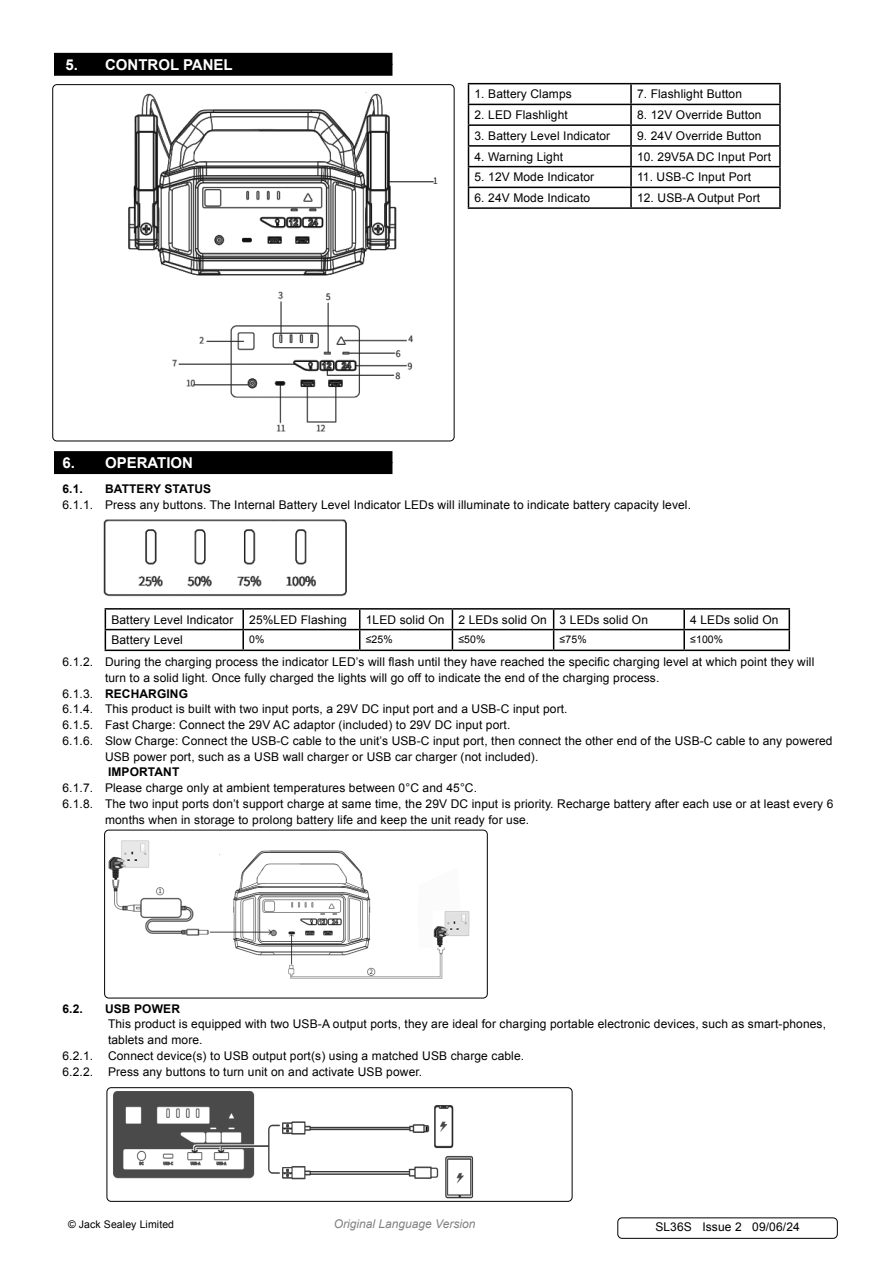
<style>
.page{position:relative;width:893px;height:1263px;background:#fff}
.page>*{position:absolute;margin:0;border:0;box-sizing:border-box;transform-origin:0 0}
.t1{font:700 15px "Arial";color:#fff}
.Body{font:12px/15.8px "Arial";letter-spacing:.01em;color:#000}
.Body-2{font:700 12px "Arial";letter-spacing:.01em;color:#000}
.t2{font:italic 12px "Arial";color:#818181}
.Body__Footer{font:12px "Arial";letter-spacing:.01em;color:#000}
.Body__Justified__7pt{font:10.5px "Arial";letter-spacing:.01em;color:#000}
.s1{font-weight:400}
</style>
<div class="page">
<div style="left:54px;top:64px;width:338px;height:12px;background:#000"></div>
<div style="left:54px;top:53px;width:338px;height:12px;background:#000"></div>
<div style="left:54px;top:462px;width:338px;height:12px;background:#000"></div>
<div style="left:54px;top:451px;width:338px;height:12px;background:#000"></div>
<div style="left:617px;top:1217px;width:221px;height:22px;border:1px solid #000;border-radius:4px"></div>
<img style="left:128px;top:85px;width:326px;height:355px">
<div style="left:53px;top:84px;width:401px;height:357px;border:1px solid #000;border-radius:4px"></div>
<hr style="left:468px;top:83px;width:163px;height:1px;background:#000">
<hr style="left:631px;top:83px;width:150px;height:1px;background:#000">
<hr style="left:630px;top:84px;width:2px;height:20px;background:#000">
<hr style="left:779px;top:84px;width:2px;height:20px;background:#000">
<hr style="left:468px;top:104px;width:163px;height:1px;background:#000">
<hr style="left:631px;top:104px;width:150px;height:1px;background:#000">
<hr style="left:468px;top:124px;width:163px;height:2px;background:#000">
<hr style="left:631px;top:124px;width:150px;height:2px;background:#000">
<hr style="left:468px;top:145px;width:163px;height:2px;background:#000">
<hr style="left:631px;top:145px;width:150px;height:2px;background:#000">
<svg style="left:630px;top:105px;width:2px;height:61px"></svg>
<svg style="left:779px;top:105px;width:2px;height:61px"></svg>
<hr style="left:468px;top:166px;width:163px;height:1px;background:#000">
<hr style="left:631px;top:166px;width:150px;height:1px;background:#000">
<hr style="left:630px;top:167px;width:2px;height:20px;background:#000">
<hr style="left:779px;top:167px;width:2px;height:20px;background:#000">
<hr style="left:468px;top:187px;width:163px;height:1px;background:#000">
<svg style="left:468px;top:84px;width:1px;height:123px"></svg>
<hr style="left:631px;top:187px;width:150px;height:1px;background:#000">
<svg style="left:630px;top:188px;width:2px;height:19px"></svg>
<svg style="left:779px;top:188px;width:2px;height:19px"></svg>
<hr style="left:468px;top:207px;width:163px;height:2px;background:#000">
<hr style="left:631px;top:207px;width:150px;height:2px;background:#000">
<img style="left:103px;top:519px;width:244px;height:77px">
<hr style="left:105px;top:608px;width:138px;height:2px;background:#000">
<hr style="left:243px;top:608px;width:117px;height:2px;background:#000">
<svg style="left:242px;top:610px;width:2px;height:19px"></svg>
<hr style="left:360px;top:608px;width:92px;height:2px;background:#000">
<hr style="left:452px;top:608px;width:102px;height:2px;background:#000">
<hr style="left:554px;top:608px;width:130px;height:2px;background:#000">
<hr style="left:684px;top:608px;width:106px;height:2px;background:#000">
<svg style="left:683px;top:610px;width:2px;height:19px"></svg>
<hr style="left:105px;top:629px;width:138px;height:1px;background:#000">
<svg style="left:105px;top:610px;width:1px;height:40px"></svg>
<hr style="left:243px;top:629px;width:117px;height:1px;background:#000">
<hr style="left:242px;top:630px;width:2px;height:20px;background:#000">
<hr style="left:360px;top:629px;width:92px;height:1px;background:#000">
<svg style="left:359px;top:610px;width:1px;height:40px"></svg>
<hr style="left:452px;top:629px;width:102px;height:1px;background:#000">
<svg style="left:452px;top:610px;width:1px;height:40px"></svg>
<hr style="left:554px;top:629px;width:130px;height:1px;background:#000">
<svg style="left:553px;top:610px;width:1px;height:40px"></svg>
<hr style="left:684px;top:629px;width:106px;height:1px;background:#000">
<hr style="left:683px;top:630px;width:2px;height:20px;background:#000">
<svg style="left:789px;top:610px;width:1px;height:40px"></svg>
<hr style="left:105px;top:650px;width:138px;height:1px;background:#000">
<hr style="left:243px;top:650px;width:117px;height:1px;background:#000">
<hr style="left:360px;top:650px;width:92px;height:1px;background:#000">
<hr style="left:452px;top:650px;width:102px;height:1px;background:#000">
<hr style="left:554px;top:650px;width:130px;height:1px;background:#000">
<hr style="left:684px;top:650px;width:106px;height:1px;background:#000">
<img style="left:105px;top:830px;width:365px;height:168px">
<div style="left:104px;top:830px;width:383px;height:168px;border:1px solid #000;border-radius:4px"></div>
<img style="left:107px;top:1088px;width:367px;height:113px">
<div style="left:107px;top:1087px;width:465px;height:114px;border:1px solid #000;border-radius:4px"></div>
<p class="t1" style="left:66px;top:55px;width:169px">5. CONTROL PANEL</p>
<p class="Body" style="left:474px;top:86px;width:99px">1. Battery Clamps</p>
<p class="Body" style="left:637px;top:86px;width:106px">7. Flashlight Button</p>
<p class="Body" style="left:474px;top:107px;width:95px">2. LED Flashlight</p>
<p class="Body" style="left:637px;top:107px;width:126px">8. 12V Override Button</p>
<p class="Body" style="left:474px;top:128px;width:137px">3. Battery Level Indicator</p>
<p class="Body" style="left:637px;top:128px;width:126px">9. 24V Override Button</p>
<p class="Body" style="left:474px;top:149px;width:90px">4. Warning Light</p>
<p class="Body" style="left:637px;top:149px;width:136px">10. 29V5A DC Input Port</p>
<p class="Body" style="left:474px;top:169px;width:121px">5. 12V Mode Indicator</p>
<p class="Body" style="left:637px;top:169px;width:116px">11. USB-C Input Port</p>
<p class="Body" style="left:474px;top:190px;width:117px">6. 24V Mode Indicato</p>
<p class="Body" style="left:637px;top:190px;width:125px">12. USB-A Output Port</p>
<p class="t1" style="left:63px;top:453px;width:132px">6. OPERATION</p>
<p class="Body-2" style="left:63px;top:481px;width:22px">6.1.</p>
<p class="Body-2" style="left:105px;top:481px;width:108px">BATTERY STATUS</p>
<p class="Body" style="left:63px;top:497px;width:630px">6.1.1. Press any buttons. The Internal Battery Level Indicator LEDs will illuminate to indicate battery capacity level.</p>
<p class="Body" style="left:111px;top:612px;width:124px">Battery Level Indicator</p>
<p class="Body" style="left:249px;top:612px;width:99px">25%LED Flashing</p>
<p class="Body" style="left:366px;top:612px;width:80px">1LED solid On</p>
<p class="Body" style="left:458px;top:612px;width:90px">2 LEDs solid On</p>
<p class="Body" style="left:560px;top:612px;width:90px">3 LEDs solid On</p>
<p class="Body" style="left:690px;top:612px;width:90px">4 LEDs solid On</p>
<p class="Body" style="left:111px;top:632px;width:73px">Battery Level</p>
<p class="Body__Justified__7pt" style="left:249px;top:633px;width:17px">0%</p>
<p class="Body__Justified__7pt" style="left:366px;top:633px;width:29px">≤25%</p>
<p class="Body__Justified__7pt" style="left:458px;top:633px;width:29px">≤50%</p>
<p class="Body__Justified__7pt" style="left:560px;top:633px;width:29px">≤75%</p>
<p class="Body__Justified__7pt" style="left:690px;top:633px;width:35px">≤100%</p>
<p class="Body" style="left:105px;top:654px;width:711px;text-indent:-43px">6.1.2. During the charging process the indicator LED’s will flash until they have reached the specific charging level at which point they will turn to a solid light. Once fully charged the lights will go off to indicate the end of the charging process.</p>
<p class="Body-2" style="left:63px;top:685px;width:127px"><span class="s1">6.1.3.</span> RECHARGING</p>
<p class="Body" style="left:63px;top:701px;width:507px">6.1.4. This product is built with two input ports, a 29V DC input port and a USB-C input port.</p>
<p class="Body" style="left:63px;top:717px;width:449px">6.1.5. Fast Charge: Connect the 29V AC adaptor (included) to 29V DC input port.</p>
<p class="Body" style="left:105px;top:733px;width:729px;text-indent:-43px">6.1.6. Slow Charge: Connect the USB-C cable to the unit’s USB-C input port, then connect the other end of the USB-C cable to any powered<br>USB power port, such as a USB wall charger or USB car charger (not included).</p>
<p class="Body-2" style="left:108px;top:764px;width:73px">IMPORTANT</p>
<p class="Body" style="left:63px;top:780px;width:416px">6.1.7. Please charge only at ambient temperatures between 0°C and 45°C.</p>
<p class="Body" style="left:105px;top:796px;width:730px;text-indent:-43px">6.1.8. The two input ports don’t support charge at same time, the 29V DC input is priority. Recharge battery after each use or at least every 6 months when in storage to prolong battery life and keep the unit ready for use.</p>
<p class="Body-2" style="left:63px;top:1000px;width:22px">6.2.</p>
<p class="Body-2" style="left:105px;top:1000px;width:76px">USB POWER</p>
<p class="Body" style="left:108px;top:1016px;width:720px">This product is equipped with two USB-A output ports, they are ideal for charging portable electronic devices, such as smart-phones, tablets and more.</p>
<p class="Body" style="left:63px;top:1048px;width:463px">6.2.1. Connect device(s) to USB output port(s) using a matched USB charge cable.</p>
<p class="Body" style="left:63px;top:1064px;width:361px">6.2.2. Press any buttons to turn unit on and activate USB power.</p>
<p class="Body__Justified__7pt" style="left:68px;top:1217px;width:108px">© Jack Sealey Limited</p>
<p class="t2" style="left:334px;top:1216px;width:143px">Original Language Version</p>
<p class="Body__Footer" style="left:655px;top:1219px;width:146px">SL36S Issue 2 09/06/24</p>
</div>
